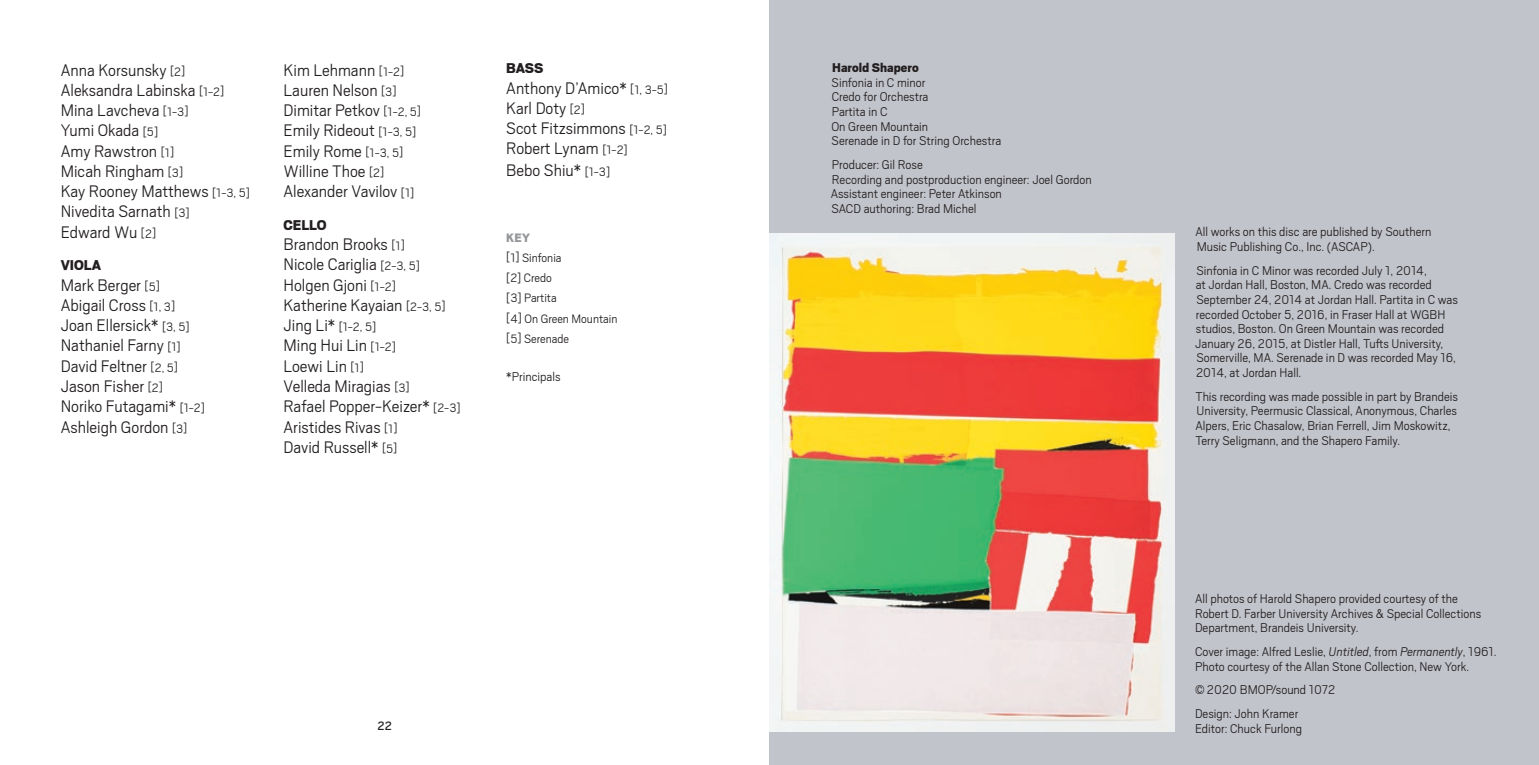
<style>
.page{position:relative;width:1539px;height:765px;background:#fff}
.page>*{position:absolute;margin:0;border:0;box-sizing:border-box;transform-origin:0 0}
.Personnel{font:300 18.45px "Scout";color:#231f20}
.Personnel_header{font:900 15.75px "Scout";color:#231f20}
.last_page{font:300 13.95px/14.6px "Scout";color:#231f20}
.last_page_smallest{font:300 13.95px/14.6px "Scout";color:#231f20}
.Personnel_key_rev{font:300 13.5px "Scout";color:#231f20}
.personnel_key{font:900 13.5px "Scout";color:#939598}
.t1{font:13.5px "Scout";color:#231f20}
.s1{font-size:13.5px}
.s2{font-weight:900}
.s3{font-style:italic}
</style>
<div class="page">
<div style="left:770px;top:0;width:769px;height:764px;background:#c2c4cb"></div>
<img style="left:770px;top:233px;width:405px;height:498px">
<p class="Personnel" style="left:61px;top:59px;width:126px">Anna Korsunsky <span class="s1">[2]</span></p>
<p class="Personnel" style="left:61px;top:79px;width:165px">Aleksandra Labinska <span class="s1">[1-2]</span></p>
<p class="Personnel" style="left:61px;top:99px;width:129px">Mina Lavcheva <span class="s1">[1-3]</span></p>
<p class="Personnel" style="left:61px;top:120px;width:99px">Yumi Okada <span class="s1">[5]</span></p>
<p class="Personnel" style="left:61px;top:140px;width:115px">Amy Rawstron <span class="s1">[1]</span></p>
<p class="Personnel" style="left:61px;top:160px;width:124px">Micah Ringham <span class="s1">[3]</span></p>
<p class="Personnel" style="left:61px;top:180px;width:191px">Kay Rooney Matthews <span class="s1">[1-3, 5]</span></p>
<p class="Personnel" style="left:61px;top:201px;width:131px">Nivedita Sarnath <span class="s1">[3]</span></p>
<p class="Personnel" style="left:61px;top:221px;width:97px">Edward Wu <span class="s1">[2]</span></p>
<p class="Personnel_header" style="left:61px;top:256px;width:42px">VIOLA</p>
<p class="Personnel" style="left:61px;top:274px;width:101px">Mark Berger <span class="s1">[5]</span></p>
<p class="Personnel" style="left:61px;top:294px;width:116px">Abigail Cross <span class="s1">[1, 3]</span></p>
<p class="Personnel" style="left:61px;top:314px;width:130px">Joan Ellersick* <span class="s1">[3, 5]</span></p>
<p class="Personnel" style="left:61px;top:334px;width:121px">Nathaniel Farny <span class="s1">[1]</span></p>
<p class="Personnel" style="left:61px;top:355px;width:119px">David Feltner <span class="s1">[2, 5]</span></p>
<p class="Personnel" style="left:61px;top:375px;width:104px">Jason Fisher <span class="s1">[2]</span></p>
<p class="Personnel" style="left:61px;top:395px;width:146px">Noriko Futagami* <span class="s1">[1-2]</span></p>
<p class="Personnel" style="left:61px;top:415px;width:128px">Ashleigh Gordon <span class="s1">[3]</span></p>
<p class="Personnel" style="left:284px;top:59px;width:122px">Kim Lehmann <span class="s1">[1-2]</span></p>
<p class="Personnel" style="left:284px;top:79px;width:115px">Lauren Nelson <span class="s1">[3]</span></p>
<p class="Personnel" style="left:284px;top:99px;width:139px">Dimitar Petkov <span class="s1">[1-2, 5]</span></p>
<p class="Personnel" style="left:284px;top:120px;width:134px">Emily Rideout <span class="s1">[1-3, 5]</span></p>
<p class="Personnel" style="left:284px;top:140px;width:121px">Emily Rome <span class="s1">[1-3, 5]</span></p>
<p class="Personnel" style="left:284px;top:160px;width:102px">Willine Thoe <span class="s1">[2]</span></p>
<p class="Personnel" style="left:284px;top:180px;width:132px">Alexander Vavilov <span class="s1">[1]</span></p>
<p class="Personnel_header" style="left:284px;top:215px;width:45px">CELLO</p>
<p class="Personnel" style="left:284px;top:233px;width:123px">Brandon Brooks <span class="s1">[1]</span></p>
<p class="Personnel" style="left:284px;top:253px;width:138px">Nicole Cariglia <span class="s1">[2-3, 5]</span></p>
<p class="Personnel" style="left:284px;top:274px;width:114px">Holgen Gjoni <span class="s1">[1-2]</span></p>
<p class="Personnel" style="left:284px;top:294px;width:164px">Katherine Kayaian <span class="s1">[2-3, 5]</span></p>
<p class="Personnel" style="left:284px;top:314px;width:94px">Jing Li* <span class="s1">[1-2, 5]</span></p>
<p class="Personnel" style="left:284px;top:334px;width:114px">Ming Hui Lin <span class="s1">[1-2]</span></p>
<p class="Personnel" style="left:284px;top:355px;width:82px">Loewi Lin <span class="s1">[1]</span></p>
<p class="Personnel" style="left:284px;top:375px;width:128px">Velleda Miragias <span class="s1">[3]</span></p>
<p class="Personnel" style="left:284px;top:395px;width:179px">Rafael Popper-Keizer* <span class="s1">[2-3]</span></p>
<p class="Personnel" style="left:284px;top:415px;width:116px">Aristides Rivas <span class="s1">[1]</span></p>
<p class="Personnel" style="left:284px;top:436px;width:115px">David Russell* <span class="s1">[5]</span></p>
<p class="Personnel_header" style="left:506px;top:59px;width:39px">BASS</p>
<p class="Personnel" style="left:506px;top:77px;width:163px">Anthony D’Amico* <span class="s1">[1, 3-5]</span></p>
<p class="Personnel" style="left:506px;top:97px;width:80px">Karl Doty <span class="s1">[2]</span></p>
<p class="Personnel" style="left:506px;top:117px;width:162px">Scot Fitzsimmons <span class="s1">[1-2, 5]</span></p>
<p class="Personnel" style="left:506px;top:138px;width:123px">Robert Lynam <span class="s1">[1-2]</span></p>
<p class="Personnel" style="left:506px;top:160px;width:105px">Bebo Shiu* <span class="s1">[1-3]</span></p>
<p class="personnel_key" style="left:506px;top:229px;width:25px">KEY</p>
<p class="Personnel_key_rev" style="left:506px;top:250px;width:57px">[1] Sinfonia</p>
<p class="Personnel_key_rev" style="left:506px;top:270px;width:47px">[2] Credo</p>
<p class="Personnel_key_rev" style="left:506px;top:290px;width:52px">[3] Partita</p>
<p class="Personnel_key_rev" style="left:506px;top:310px;width:113px">[4] On Green Mountain</p>
<p class="Personnel_key_rev" style="left:506px;top:331px;width:64px">[5] Serenade</p>
<p class="last_page" style="left:506px;top:369px;width:56px">*Principals</p>
<p class="t1" style="left:378px;top:718px;width:16px">22</p>
<p class="last_page" style="left:831px;top:60px;width:171px"><span class="s2">Harold Shapero<br></span>Sinfonia in C minor<br>Credo for Orchestra<br>Partita in C<br>On Green Mountain<br>Serenade in D for String Orchestra</p>
<p class="last_page" style="left:831px;top:157px;width:263px">Producer: Gil Rose<br>Recording and postproduction engineer: Joel Gordon Assistant engineer: Peter Atkinson<br>SACD authoring: Brad Michel</p>
<p class="last_page" style="left:1196px;top:224px;width:237px">All works on this disc are published by Southern<br>Music Publishing Co., Inc. (ASCAP).</p>
<p class="last_page" style="left:1195px;top:262px;width:264px">Sinfonia in C Minor was recorded July 1, 2014,<br>at Jordan Hall, Boston, MA. Credo was recorded September 24, 2014 at Jordan Hall. Partita in C was recorded October 5, 2016, in Fraser Hall at WGBH studios, Boston. On Green Mountain was recorded January 26, 2015, at Distler Hall, Tufts University, Somerville, MA. Serenade in D was recorded May 16, 2014, at Jordan Hall.</p>
<p class="last_page" style="left:1195px;top:388px;width:264px">This recording was made possible in part by Brandeis University, Peermusic Classical, Anonymous, Charles Alpers, Eric Chasalow, Brian Ferrell, Jim Moskowitz, Terry Seligmann, and the Shapero Family.</p>
<p class="last_page_smallest" style="left:1195px;top:591px;width:288px">All photos of Harold Shapero provided courtesy of the<br>Robert D. Farber University Archives &amp; Special Collections<br>Department, Brandeis University.</p>
<p class="last_page_smallest" style="left:1195px;top:643px;width:303px">Cover image: Alfred Leslie, <span class="s3">Untitled</span>, from <span class="s3">Permanently</span>, 1961.<br>Photo courtesy of the Allan Stone Collection, New York.</p>
<p class="last_page_smallest" style="left:1195px;top:682px;width:142px">© 2020 BMOP/sound 1072</p>
<p class="last_page_smallest" style="left:1195px;top:705px;width:109px">Design: John Kramer<br>Editor: Chuck Furlong</p>
</div>
